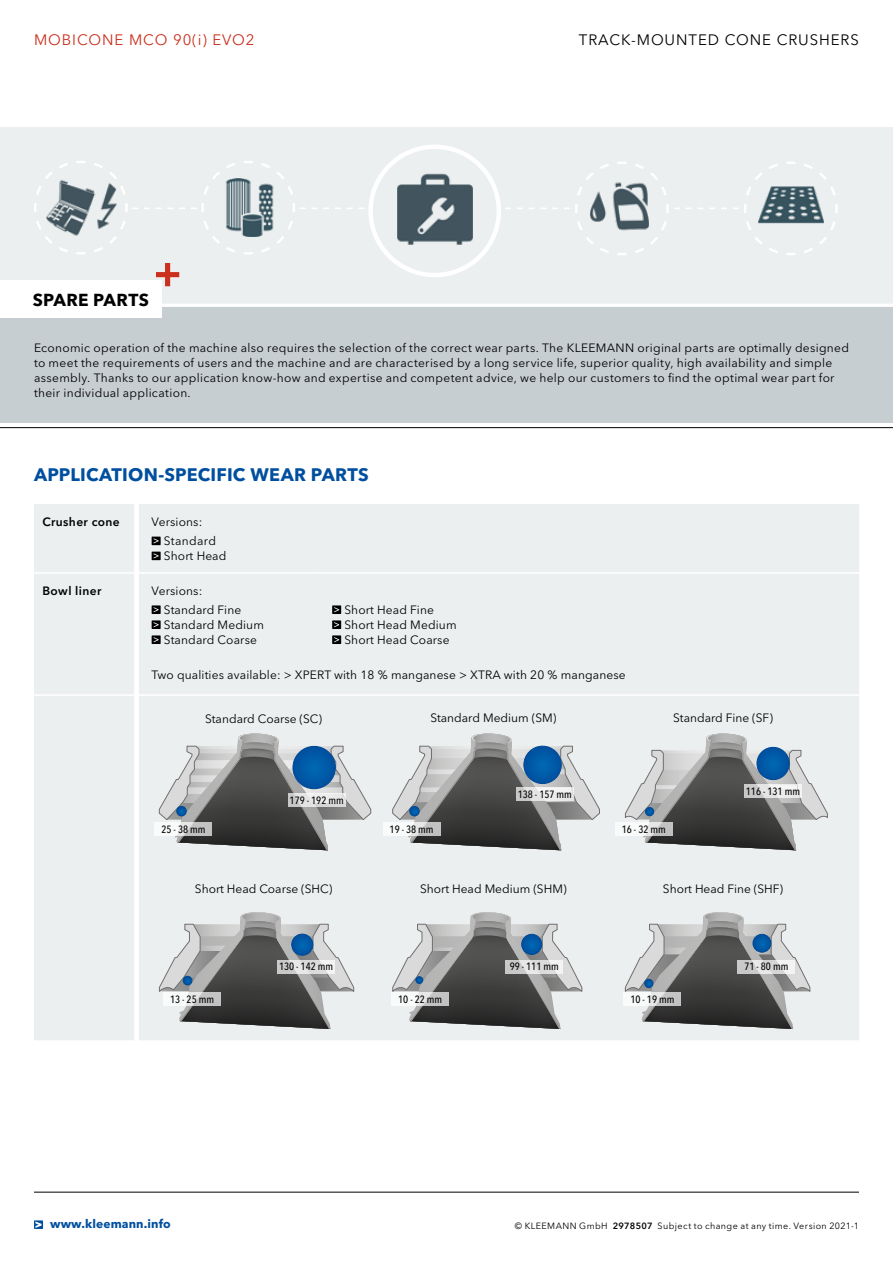
<style>
.page{position:relative;width:893px;height:1263px;background:#fff}
.page>*{position:absolute;margin:0;border:0;box-sizing:border-box;transform-origin:0 0}
.t1{font:700 18px "Avenir Next LT Pro";letter-spacing:.01em;color:#004f9f}
.t2{font:700 17.25px "Avenir Next LT Pro";letter-spacing:.02em;color:#000}
.t3{font:15px "Avenir Next LT Pro";letter-spacing:.06em;color:#000}
.t4{font:15px "Avenir Next LT Pro";letter-spacing:.06em;color:#cb2f1d}
.t5{font:12px/15px "Avenir Next LT Pro";letter-spacing:.02em;color:#000}
.t6{font:12px "Avenir Next LT Pro";color:#000}
.t7{font:600 12px "Avenir Next LT Pro";letter-spacing:.03em;color:#000}
.t8{font:700 12px "Avenir Next LT Pro";letter-spacing:.01em;color:#004f9f}
.t9{font:500 condensed 10.5px "Avenir Next LT Pro";color:#000}
.t10{font:9px "Avenir Next LT Pro";letter-spacing:.045em;color:#000}
.s1{font-weight:600}
</style>
<div class="page">
<div style="left:34px;top:504px;width:825px;height:536px;background:#eceff0"></div>
<hr style="left:34px;top:694px;width:100px;height:2px;background:#fff">
<hr style="left:139px;top:694px;width:180px;height:2px;background:#fff">
<hr style="left:319px;top:694px;width:540px;height:2px;background:#fff">
<hr style="left:34px;top:572px;width:100px;height:2px;background:#fff">
<hr style="left:139px;top:572px;width:180px;height:2px;background:#fff">
<hr style="left:319px;top:572px;width:540px;height:2px;background:#fff">
<svg style="left:134px;top:504px;width:5px;height:536px"></svg>
<svg style="left:152px;top:537px;width:9px;height:8px"></svg>
<svg style="left:154px;top:538px;width:5px;height:5px"></svg>
<svg style="left:152px;top:552px;width:9px;height:8px"></svg>
<svg style="left:154px;top:553px;width:5px;height:5px"></svg>
<div style="left:152px;top:605px;width:9px;height:9px;background:#000"></div>
<svg style="left:154px;top:607px;width:5px;height:5px"></svg>
<div style="left:152px;top:620px;width:9px;height:9px;background:#000"></div>
<svg style="left:154px;top:622px;width:5px;height:5px"></svg>
<div style="left:152px;top:635px;width:9px;height:9px;background:#000"></div>
<svg style="left:154px;top:637px;width:5px;height:5px"></svg>
<div style="left:332px;top:605px;width:9px;height:9px;background:#000"></div>
<svg style="left:334px;top:607px;width:5px;height:5px"></svg>
<div style="left:332px;top:620px;width:9px;height:9px;background:#000"></div>
<svg style="left:334px;top:622px;width:5px;height:5px"></svg>
<div style="left:332px;top:635px;width:9px;height:9px;background:#000"></div>
<svg style="left:334px;top:637px;width:5px;height:5px"></svg>
<svg style="left:34px;top:1220px;width:9px;height:9px"></svg>
<hr style="left:34px;top:1192px;width:825px;height:1px;background:#000">
<div style="left:0;top:307px;width:893px;height:116px;background:#c7ced2"></div>
<div style="left:0;top:128px;width:893px;height:179px;background:#eceff0"></div>
<hr style="left:0;top:427px;width:893px;height:1px;background:#000">
<hr style="left:0;top:304px;width:893px;height:3px;background:#fff">
<div style="left:0;top:280px;width:162px;height:38px;background:#fff"></div>
<svg style="left:156px;top:263px;width:23px;height:23px"></svg>
<div style="left:368px;top:145px;width:133px;height:132px;border:4px solid #fff;border-radius:50%"></div>
<img style="left:397px;top:173px;width:75px;height:72px">
<svg style="left:34px;top:161px;width:330px;height:93px"></svg>
<svg style="left:505px;top:162px;width:333px;height:93px"></svg>
<svg style="left:159px;top:733px;width:212px;height:117px;background:#949a9f"></svg>
<div style="left:176px;top:806px;width:10px;height:10px;border:1px solid #004994;border-radius:50%"></div>
<svg style="left:392px;top:733px;width:208px;height:117px;background:#94999d"></svg>
<div style="left:409px;top:806px;width:10px;height:10px;border:1px solid #004994;border-radius:50%"></div>
<svg style="left:625px;top:733px;width:203px;height:117px;background:#979c9f"></svg>
<div style="left:645px;top:807px;width:9px;height:9px;border:1px solid #004994;border-radius:50%"></div>
<svg style="left:392px;top:912px;width:190px;height:117px;background:#989999"></svg>
<div style="left:416px;top:976px;width:7px;height:8px;border:1px solid #004994;border-radius:50%"></div>
<svg style="left:159px;top:912px;width:195px;height:117px;background:#97999a"></svg>
<div style="left:183px;top:976px;width:9px;height:9px;border:1px solid #004994;border-radius:50%"></div>
<div style="left:522px;top:934px;width:20px;height:20px;background:linear-gradient(to bottom,#0459a5,#0059a7);border-radius:10px"></div>
<div style="left:521px;top:934px;width:21px;height:21px;border:1px solid #004994;border-radius:50%"></div>
<svg style="left:625px;top:912px;width:185px;height:117px;background:#949698"></svg>
<div style="left:644px;top:979px;width:9px;height:9px;border:1px solid #004994;border-radius:50%"></div>
<svg style="left:288px;top:793px;width:57px;height:13px"></svg>
<svg style="left:155px;top:822px;width:57px;height:13px"></svg>
<svg style="left:163px;top:992px;width:58px;height:14px"></svg>
<svg style="left:277px;top:960px;width:58px;height:13px"></svg>
<svg style="left:516px;top:787px;width:58px;height:13px"></svg>
<svg style="left:383px;top:822px;width:57px;height:13px"></svg>
<svg style="left:391px;top:992px;width:58px;height:14px"></svg>
<svg style="left:505px;top:960px;width:58px;height:13px"></svg>
<svg style="left:744px;top:784px;width:58px;height:13px"></svg>
<svg style="left:615px;top:822px;width:58px;height:13px"></svg>
<svg style="left:624px;top:992px;width:57px;height:14px"></svg>
<svg style="left:738px;top:960px;width:57px;height:13px"></svg>
<p class="t4" style="left:34px;top:31px;width:222px">MOBICONE MCO 90(i) EVO2</p>
<p class="t3" style="left:579px;top:31px;width:281px">TRACK-MOUNTED CONE CRUSHERS</p>
<h2 class="t2" style="left:33px;top:289px;width:118px">SPARE PARTS</h2>
<p class="t5" style="left:34px;top:341px;width:817px">Economic operation of the machine also requires the selection of the correct wear parts. The KLEEMANN original parts are optimally designed to meet the requirements of users and the machine and are characterised by a long service life, superior quality, high availability and simple assembly. Thanks to our application know-how and expertise and competent advice, we help our customers to find the optimal wear part for their individual application.</p>
<h1 class="t1" style="left:34px;top:464px;width:336px">APPLICATION-SPECIFIC WEAR PARTS</h1>
<p class="t7" style="left:43px;top:514px;width:79px">Crusher cone</p>
<p class="t5" style="left:164px;top:512px;width:54px;line-height:19.2px;text-indent:-12px">Versions:<br>Standard</p>
<p class="t5" style="left:164px;top:548px;width:64px">Short Head</p>
<p class="t7" style="left:43px;top:583px;width:60px">Bowl liner</p>
<p class="t5" style="left:164px;top:581px;width:79px;line-height:19.2px;text-indent:-12px">Versions:<br>Standard Fine</p>
<p class="t5" style="left:164px;top:617px;width:102px">Standard Medium<br>Standard Coarse</p>
<p class="t5" style="left:344px;top:602px;width:114px">Short Head Fine<br>Short Head Medium<br>Short Head Coarse</p>
<p class="t5" style="left:152px;top:667px;width:476px">Two qualities available: &gt; XPERT with 18 % manganese &gt; XTRA with 20 % manganese</p>
<p class="t6" style="left:205px;top:711px;width:119px">Standard Coarse (SC)</p>
<p class="t6" style="left:430px;top:711px;width:127px">Standard Medium (SM)</p>
<p class="t6" style="left:673px;top:711px;width:101px">Standard Fine (SF)</p>
<p class="t9" style="left:161px;top:823px;width:45px">25 - 38 mm</p>
<p class="t9" style="left:290px;top:793px;width:56px">179 - 192 mm</p>
<p class="t9" style="left:390px;top:823px;width:45px">19 - 38 mm</p>
<p class="t9" style="left:518px;top:788px;width:56px">138 - 157 mm</p>
<p class="t9" style="left:622px;top:823px;width:45px">16 - 32 mm</p>
<p class="t9" style="left:746px;top:785px;width:56px">116 - 131 mm</p>
<p class="t6" style="left:195px;top:882px;width:139px">Short Head Coarse (SHC)</p>
<p class="t6" style="left:420px;top:881px;width:148px">Short Head Medium (SHM)</p>
<p class="t6" style="left:663px;top:881px;width:122px">Short Head Fine (SHF)</p>
<p class="t9" style="left:279px;top:960px;width:56px">130 - 142 mm</p>
<p class="t9" style="left:510px;top:960px;width:51px">99 - 111 mm</p>
<p class="t9" style="left:744px;top:960px;width:45px">71 - 80 mm</p>
<p class="t9" style="left:170px;top:993px;width:45px">13 - 25 mm</p>
<p class="t9" style="left:398px;top:993px;width:45px">10 - 22 mm</p>
<p class="t9" style="left:630px;top:993px;width:45px">10 - 19 mm</p>
<p class="t8" style="left:50px;top:1216px;width:122px">www.kleemann.info</p>
<p class="t10" style="left:515px;top:1220px;width:346px">© KLEEMANN GmbH <span class="s1">2978507</span> Subject to change at any time. Version 2021-1</p>
</div>
